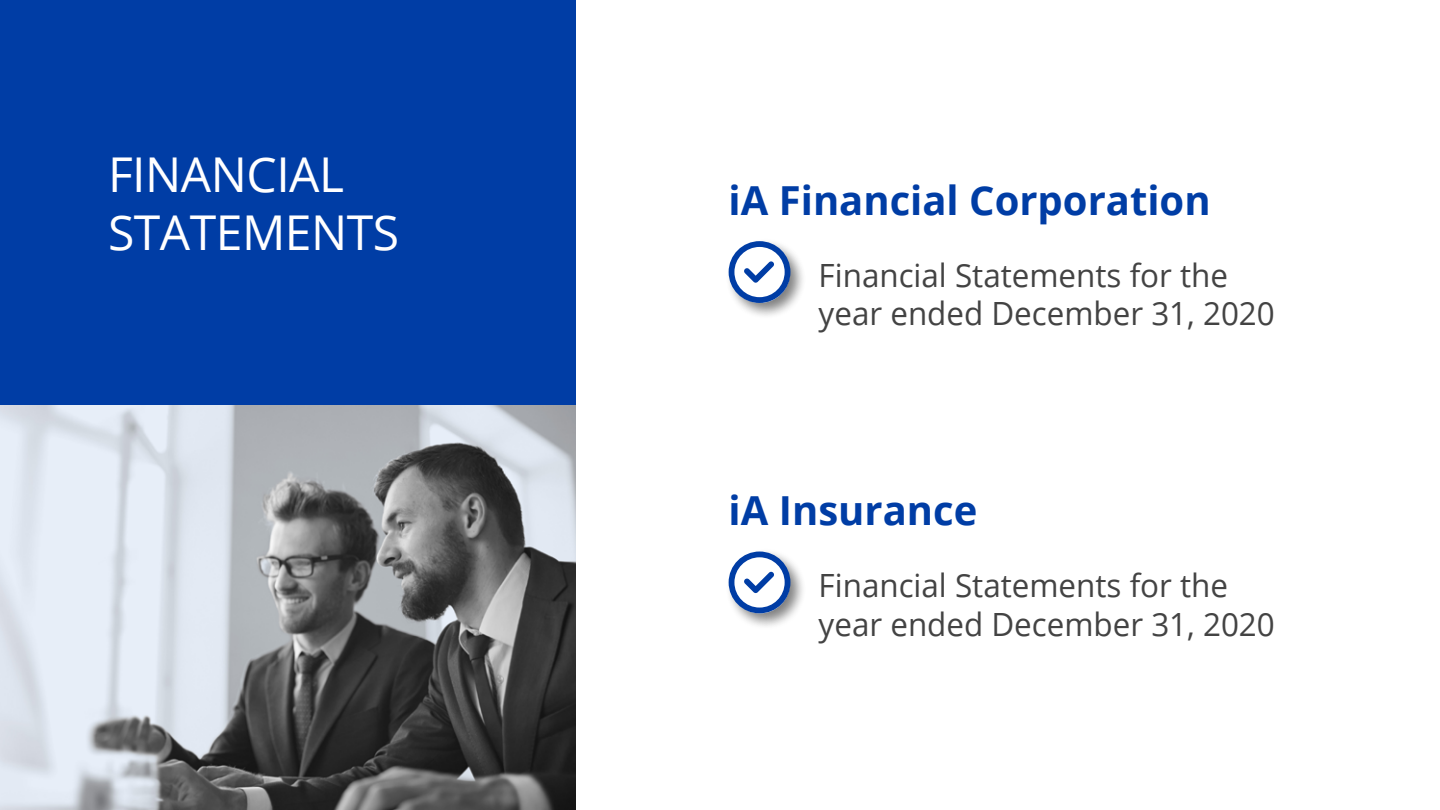
<style>
.page{position:relative;width:1440px;height:810px;background:#fff}
.page>*{position:absolute;margin:0;border:0;box-sizing:border-box;transform-origin:0 0}
.Texte_courant{font:48px "Open Sans";letter-spacing:-.01em;color:#fff}
.t1{font:700 40px "Open Sans";color:#003da5}
.t2{font:32px/38.4px "Open Sans";color:#434343}
</style>
<div class="page">
<img style="left:0;top:404px;width:576px;height:406px">
<div style="left:0;top:0;width:576px;height:404px;background:#003da5"></div>
<div style="left:726px;top:239px;width:81px;height:81px;background:#000;opacity:.3"></div>
<svg style="left:729px;top:241px;width:61px;height:62px"></svg>
<div style="left:726px;top:550px;width:81px;height:80px;background:#000;opacity:.3"></div>
<svg style="left:729px;top:551px;width:61px;height:62px"></svg>
<p class="Texte_courant" style="left:108px;top:142px;width:238px">FINANCIAL</p>
<p class="Texte_courant" style="left:108px;top:200px;width:293px">STATEMENTS</p>
<p class="t1" style="left:729px;top:172px;width:484px">iA Financial Corporation</p>
<p class="t2" style="left:819px;top:255px;width:458px">Financial Statements for the year ended December 31, 2020</p>
<p class="t1" style="left:729px;top:482px;width:250px">iA Insurance</p>
<p class="t2" style="left:819px;top:566px;width:458px">Financial Statements for the year ended December 31, 2020</p>
</div>
